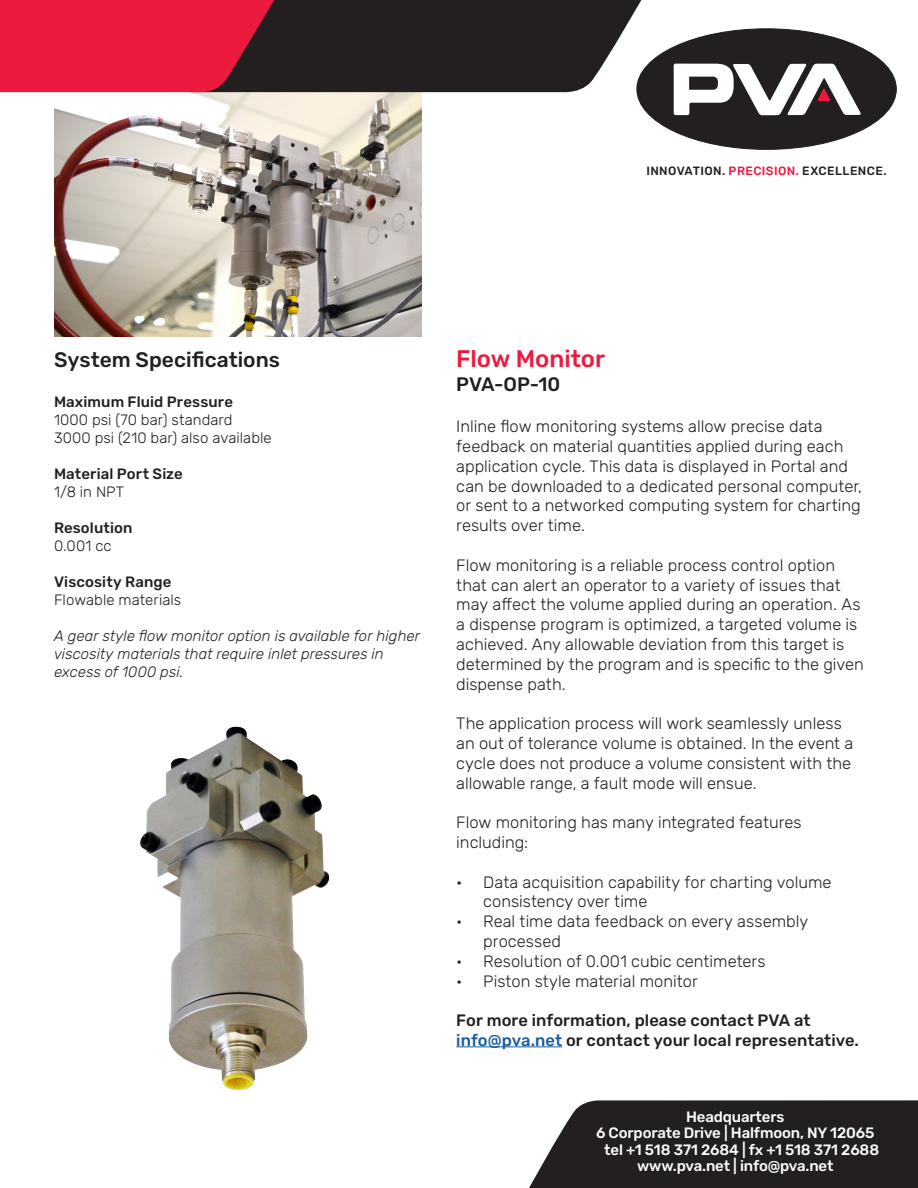
<style>
.page{position:relative;width:918px;height:1188px;background:#fff}
.page>*{position:absolute;margin:0;border:0;box-sizing:border-box;transform-origin:0 0}
.t1{font:500 24px "Rubik";letter-spacing:-.005em;color:#ed1a3f}
.t2{font:500 21px "Rubik";color:#231f20}
.t3{font:500 19.5px "Rubik";color:#231f20}
.t4{font:300 16.5px/19.8px "Rubik";color:#231f20}
.t5{font:500 16.5px "Rubik";letter-spacing:.005em;color:#231f20}
.t6{font:italic 300 15px/18px "Rubik";letter-spacing:.005em;color:#231f20}
.t7{font:500 15px "Rubik";letter-spacing:-.01em;color:#fff}
.t8{font:300 15px "Rubik";letter-spacing:.005em;color:#231f20}
.t9{font:500 15px "Rubik";letter-spacing:.01em;color:#231f20}
.t10{font:12px "Arial";color:#fff}
.t11{font:500 12px "Rubik";letter-spacing:.035em;color:#231f20}
.s1{color:#ed193f}
.s2{color:#175d9e}
</style>
<div class="page">
<img style="left:54px;top:93px;width:367px;height:244px">
<div style="left:637px;top:29px;width:259px;height:120px;background:#231f20;border-radius:50%"></div>
<svg style="left:674px;top:64px;width:187px;height:51px"></svg>
<hr style="left:456px;top:1046px;width:106px;height:1px;background:#175d9e">
<svg style="left:0;top:0;width:656px;height:93px;background:#7c2b3a"></svg>
<svg style="left:529px;top:1100px;width:389px;height:88px;background:#322e2f"></svg>
<img style="left:140px;top:726px;width:190px;height:364px">
<p class="t11" style="left:646px;top:164px;width:242px">INNOVATION. <span class="s1">PRECISION.</span> EXCELLENCE.</p>
<p class="t2" style="left:54px;top:348px;width:227px">System Specifications</p>
<p class="t9" style="left:54px;top:393px;width:181px">Maximum Fluid Pressure</p>
<p class="t8" style="left:54px;top:411px;width:180px">1000 psi (70 bar) standard</p>
<p class="t8" style="left:54px;top:429px;width:219px">3000 psi (210 bar) also available</p>
<p class="t9" style="left:54px;top:465px;width:130px">Material Port Size</p>
<p class="t8" style="left:54px;top:483px;width:72px">1/8 in NPT</p>
<p class="t9" style="left:54px;top:519px;width:80px">Resolution</p>
<p class="t8" style="left:54px;top:537px;width:59px">0.001 cc</p>
<p class="t9" style="left:54px;top:573px;width:119px">Viscosity Range</p>
<p class="t8" style="left:54px;top:591px;width:129px">Flowable materials</p>
<p class="t6" style="left:54px;top:627px;width:368px">A gear style flow monitor option is available for higher viscosity materials that require inlet pressures in excess of 1000 psi.</p>
<p class="t1" style="left:456px;top:346px;width:150px">Flow Monitor</p>
<p class="t3" style="left:456px;top:373px;width:105px">PVA-OP-10</p>
<p class="t4" style="left:456px;top:417px;width:407px">Inline flow monitoring systems allow precise data feedback on material quantities applied during each application cycle. This data is displayed in Portal and can be downloaded to a dedicated personal computer, or sent to a networked computing system for charting results over time.</p>
<p class="t4" style="left:456px;top:556px;width:409px">Flow monitoring is a reliable process control option that can alert an operator to a variety of issues that may affect the volume applied during an operation. As a dispense program is optimized, a targeted volume is achieved. Any allowable deviation from this target is determined by the program and is specific to the given dispense path.</p>
<p class="t4" style="left:456px;top:714px;width:399px">The application process will work seamlessly unless an out of tolerance volume is obtained. In the event a cycle does not produce a volume consistent with the allowable range, a fault mode will ensue.</p>
<p class="t4" style="left:456px;top:813px;width:347px">Flow monitoring has many integrated features including:</p>
<p class="t4" style="left:483px;top:872px;width:350px;text-indent:-27px">• Data acquisition capability for charting volume consistency over time</p>
<p class="t4" style="left:483px;top:912px;width:326px;text-indent:-27px">• Real time data feedback on every assembly processed</p>
<p class="t4" style="left:456px;top:952px;width:311px">• Resolution of 0.001 cubic centimeters</p>
<p class="t4" style="left:456px;top:971px;width:243px">• Piston style material monitor</p>
<p class="t5" style="left:456px;top:1011px;width:356px">For more information, please contact PVA at</p>
<p class="t5" style="left:456px;top:1031px;width:404px"><span class="s2">info@pva.net</span> or contact your local representative.</p>
<p class="t7" style="left:686px;top:1108px;width:100px">Headquarters</p>
<p class="t7" style="left:596px;top:1125px;width:280px">6 Corporate Drive | Halfmoon, NY 12065</p>
<p class="t7" style="left:604px;top:1141px;width:276px">tel +1 518 371 2684 | fx +1 518 371 2688</p>
<p class="t7" style="left:637px;top:1158px;width:198px">www.pva.net | info@pva.net</p>
<p class="t10" style="left:589px;top:1129px;width:216px">One Mustang Drive | Cohoes, NY 12047</p>
<p class="t10" style="left:579px;top:1142px;width:265px">tel 518 371 2684 | fx 518 371 2688 | www.pva.net</p>
</div>
